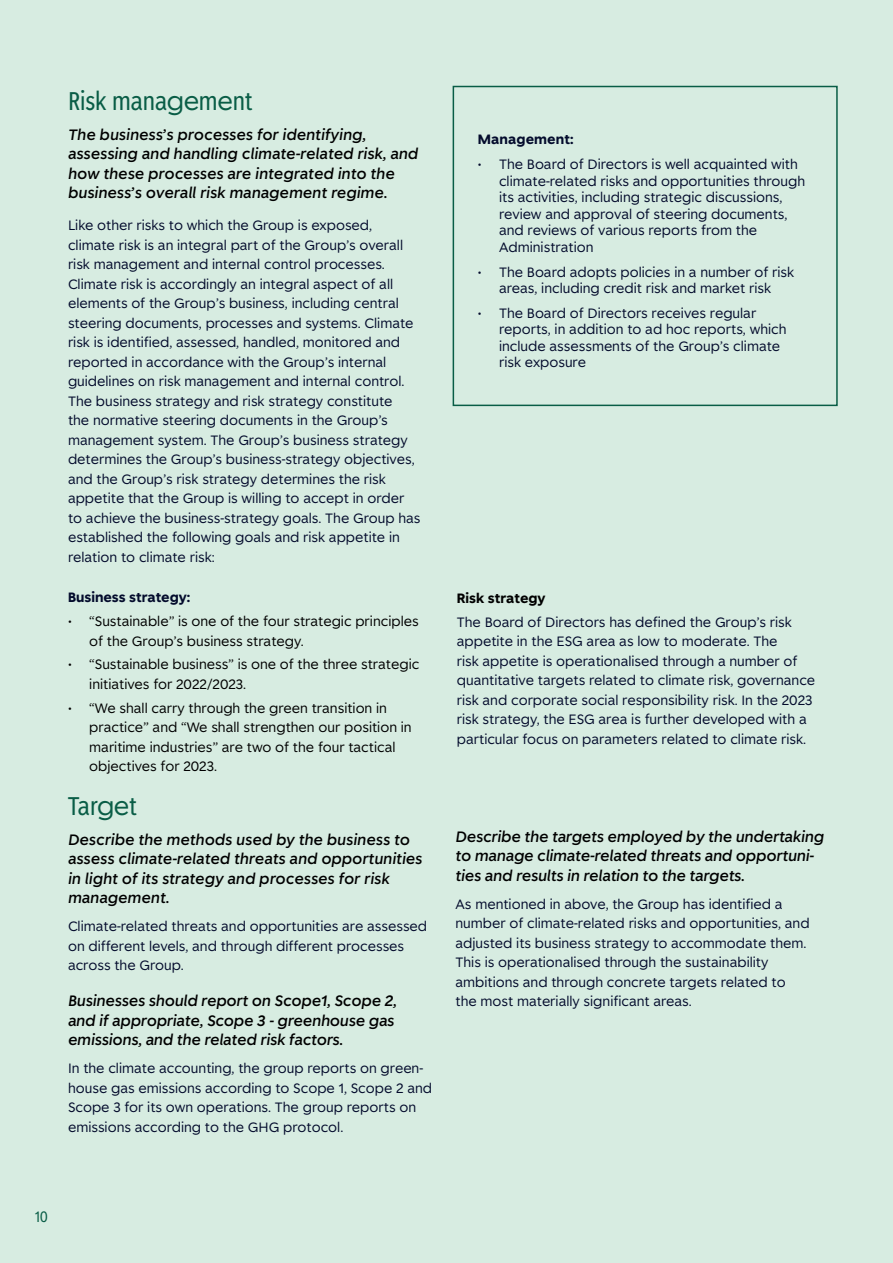
<style>
.page{position:relative;width:893px;height:1263px;background:#d7ece1}
.page>*{position:absolute;margin:0;border:0;box-sizing:border-box;transform-origin:0 0}
.Tittel_3_-_2023{font:25.5px "Spare Bank 1 Title";color:#095d46}
.Tittel_5_-_2023{font:italic 500 15px/19.5px "Spare Bank 1";letter-spacing:.01em;color:#000}
.t1{font:15px "Spare Bank 1 Title";color:#095d46}
.Brødtekst{font:13.5px/19.5px "Spare Bank 1";color:#030b2c}
.t2{font:13.5px/19.5px "Spare Bank 1";color:#000}
.Brødtekst-2{font:700 13.5px "Spare Bank 1";color:#030b2c}
.Brødtekst_-_bulletpoints{font:700 13.5px "Spare Bank 1";color:#000}
.Tittel_5_-_2023-2{font:700 13.5px "Spare Bank 1";letter-spacing:.01em;color:#030b2c}
</style>
<div class="page">
<div style="left:453px;top:86px;width:385px;height:320px;border:2px solid #095d46"></div>
<p class="Tittel_3_-_2023" style="left:68px;top:84px;width:186px">Risk management</p>
<p class="Tittel_5_-_2023" style="left:68px;top:124px;width:352px">The business’s processes for identifying, assessing and handling climate-related risk, and how these processes are integrated into the business’s overall risk management regime.</p>
<p class="Brødtekst" style="left:68px;top:215px;width:354px">Like other risks to which the Group is exposed, climate risk is an integral part of the Group’s overall risk management and internal control processes.<br>Climate risk is accordingly an integral aspect of all elements of the Group’s business, including central steering documents, processes and systems. Climate risk is identified, assessed, handled, monitored and reported in accordance with the Group’s internal guidelines on risk management and internal control.<br>The business strategy and risk strategy constitute<br>the normative steering documents in the Group’s management system. The Group’s business strategy determines the Group’s business-strategy objectives, and the Group’s risk strategy determines the risk appetite that the Group is willing to accept in order to achieve the business-strategy goals. The Group has established the following goals and risk appetite in relation to climate risk:</p>
<p class="Brødtekst-2" style="left:68px;top:589px;width:124px">Business strategy:</p>
<p class="t2" style="left:89px;top:611px;width:331px;text-indent:-21px">• “Sustainable” is one of the four strategic principles of the Group’s business strategy.</p>
<p class="t2" style="left:89px;top:654px;width:332px;text-indent:-21px">• “Sustainable business” is one of the three strategic initiatives for 2022/2023.</p>
<p class="t2" style="left:89px;top:698px;width:324px;text-indent:-21px">• “We shall carry through the green transition in practice” and “We shall strengthen our position in maritime industries” are two of the four tactical objectives for 2023.</p>
<p class="Tittel_3_-_2023" style="left:68px;top:789px;width:70px">Target</p>
<p class="Tittel_5_-_2023" style="left:68px;top:829px;width:356px">Describe the methods used by the business to assess climate-related threats and opportunities in light of its strategy and processes for risk management.</p>
<p class="Brødtekst" style="left:68px;top:916px;width:361px">Climate-related threats and opportunities are assessed on different levels, and through different processes across the Group.</p>
<p class="Tittel_5_-_2023" style="left:68px;top:991px;width:330px">Businesses should report on Scope1, Scope 2, and if appropriate, Scope 3 - greenhouse gas emissions, and the related risk factors.</p>
<p class="Brødtekst" style="left:68px;top:1058px;width:366px">In the climate accounting, the group reports on green&shy;house gas emissions according to Scope 1, Scope 2 and Scope 3 for its own operations. The group reports on emissions according to the GHG protocol.</p>
<p class="Tittel_5_-_2023-2" style="left:478px;top:131px;width:97px">Management:</p>
<p class="Brødtekst" style="left:499px;top:156px;width:308px;line-height:16.5px;text-indent:-21px">• The Board of Directors is well acquainted with climate-related risks and opportunities through its activities, including strategic discussions, review and approval of steering documents, and reviews of various reports from the Administration</p>
<p class="Brødtekst" style="left:478px;top:263px;width:318px;line-height:16.5px;text-align:center">• The Board adopts policies in a number of risk areas, including credit risk and market risk</p>
<p class="Brødtekst" style="left:499px;top:304px;width:289px;line-height:16.5px;text-indent:-21px">• The Board of Directors receives regular reports, in addition to ad hoc reports, which include assessments of the Group’s climate risk exposure</p>
<p class="Brødtekst_-_bulletpoints" style="left:457px;top:589px;width:90px">Risk strategy</p>
<p class="Brødtekst" style="left:457px;top:611px;width:360px">The Board of Directors has defined the Group’s risk appetite in the ESG area as low to moderate. The<br>risk appetite is operationalised through a number of quantitative targets related to climate risk, governance risk and corporate social responsibility risk. In the 2023 risk strategy, the ESG area is further developed with a particular focus on parameters related to climate risk.</p>
<p class="Tittel_5_-_2023" style="left:455px;top:826px;width:370px">Describe the targets employed by the undertaking to manage climate-related threats and opportuni&shy;ties and results in relation to the targets.</p>
<p class="Brødtekst" style="left:455px;top:894px;width:356px">As mentioned in above, the Group has identified a number of climate-related risks and opportunities, and adjusted its business strategy to accommodate them.<br>This is operationalised through the sustainability ambitions and through concrete targets related to the most materially significant areas.</p>
<p class="t1" style="left:35px;top:1207px;width:14px">10</p>
</div>
